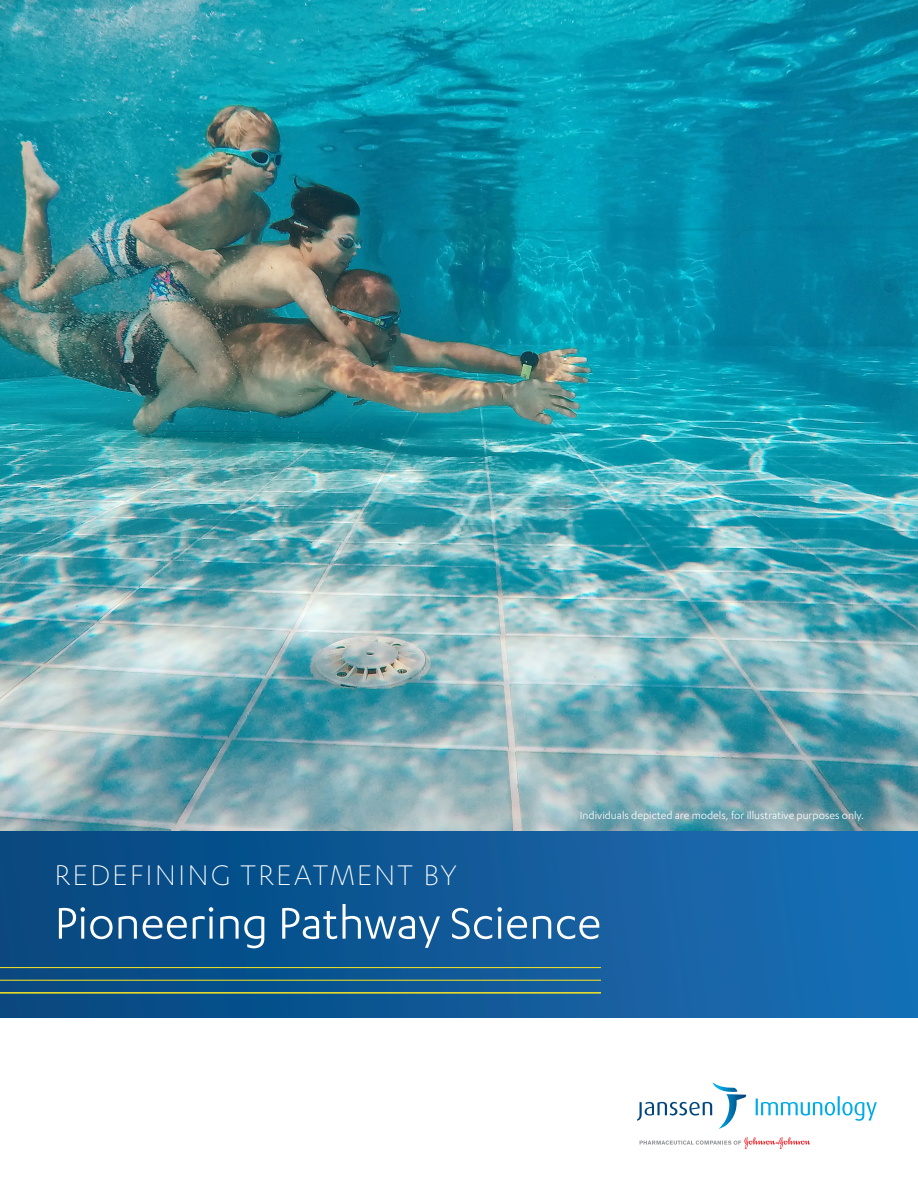
<style>
.page{position:relative;width:918px;height:1188px;background:#fff}
.page>*{position:absolute;margin:0;border:0;box-sizing:border-box;transform-origin:0 0}
.t1{font:51px "Karbon";color:#fff}
.t2{font:300 33px "Karbon";letter-spacing:.06em;color:#fff}
.t3{font:12px "Karbon";color:#fff}
</style>
<div class="page">
<img style="left:0;top:0;width:918px;height:840px">
<svg style="left:640px;top:1137px;width:170px;height:12px"></svg>
<svg style="left:756px;top:1096px;width:121px;height:25px"></svg>
<svg style="left:637px;top:1082px;width:109px;height:47px"></svg>
<div style="left:1px;top:832px;width:917px;height:185px;background:linear-gradient(to right,#06467d,#1a6fb6)"></div>
<hr style="left:0;top:967px;width:601px;height:1px;background:#f8e623">
<hr style="left:0;top:980px;width:601px;height:1px;background:#f8e623">
<hr style="left:0;top:992px;width:601px;height:2px;background:#f8e623">
<p class="t3" style="left:580px;top:809px;width:286px">Individuals depicted are models, for illustrative purposes only.</p>
<p class="t2" style="left:55px;top:857px;width:404px">REDEFINING TREATMENT BY</p>
<p class="t1" style="left:55px;top:895px;width:548px">Pioneering Pathway Science</p>
</div>
